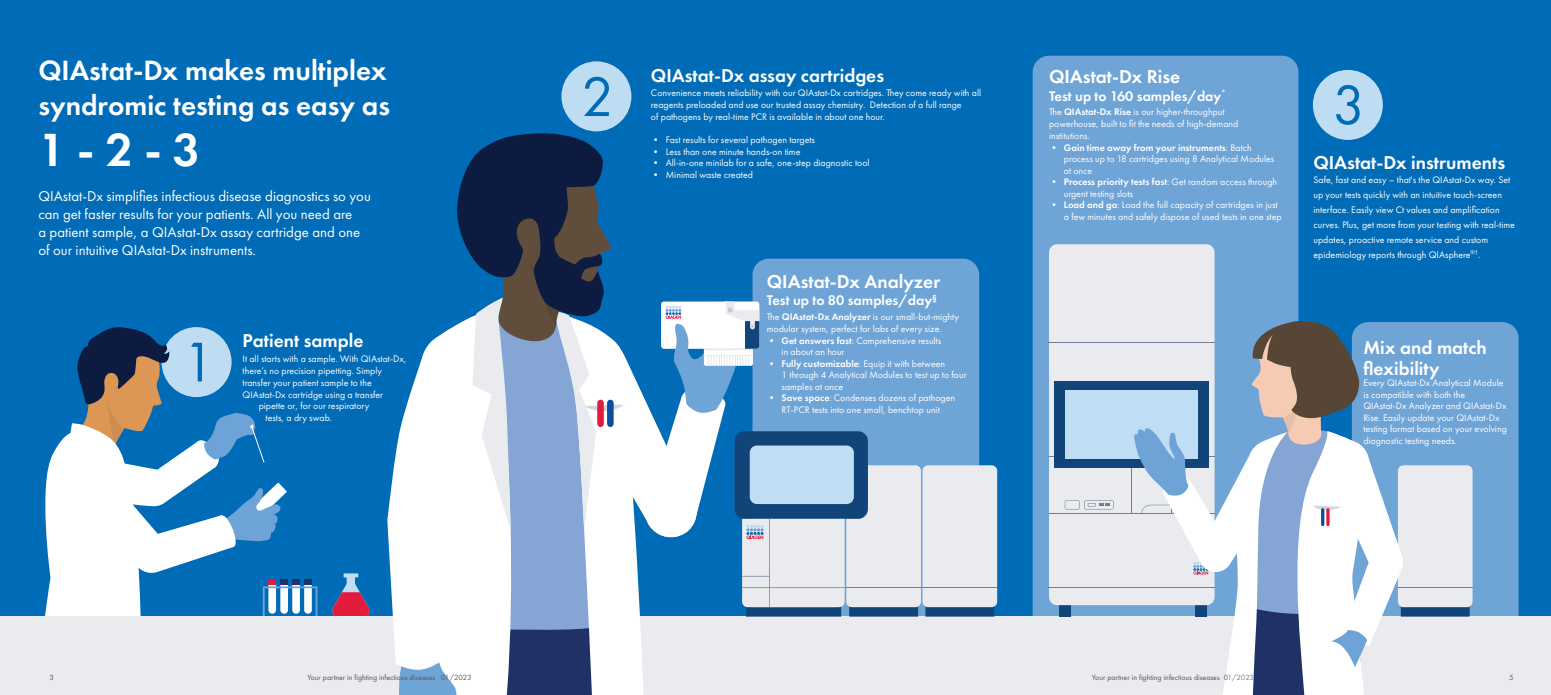
<style>
.page{position:relative;width:1551px;height:695px;background:#fff}
.page>*{position:absolute;margin:0;border:0;box-sizing:border-box;transform-origin:0 0}
.t1{font:600 48.3px "Futura PT";color:#fff}
.t2{font:600 28.96px/34.7px "Futura PT";color:#fff}
.t3{font:600 19.34px/20.9px "Futura PT";color:#fff}
.t4{font:14.79px/17.8px "Futura PT";color:#fff}
.t5{font:600 14.44px "Futura PT";color:#fff}
.t6{font:9.89px/11.5px "Futura PT";color:#fff}
.Running_Title_Page_N{font:7.88px "Futura PT";color:#57585a}
.s1{font-weight:600}
.s2{color:#787a7d}
</style>
<div class="page">
<div style="left:0;top:0;width:1550px;height:694px;background:#006cb7"></div>
<div style="left:1032px;top:56px;width:266px;height:560px;background:#6fa4d7"></div>
<div style="left:918px;top:258px;width:61px;height:358px;background:#6fa4d7"></div>
<div style="left:1469px;top:322px;width:49px;height:294px;background:#6fa4d7"></div>
<svg style="left:332px;top:575px;width:38px;height:41px"></svg>
<svg style="left:343px;top:573px;width:15px;height:4px"></svg>
<svg style="left:45px;top:327px;width:272px;height:289px"></svg>
<div style="left:0;top:616px;width:1550px;height:78px;background:#e9ebee"></div>
<div style="left:1059px;top:605px;width:12px;height:11px;background:#114478"></div>
<div style="left:1048px;top:244px;width:166px;height:361px;background:#e9ebee;border-radius:8px"></div>
<hr style="left:1048px;top:513px;width:166px;height:1px;background:#747c92">
<hr style="left:1048px;top:456px;width:166px;height:1px;background:#747c92">
<hr style="left:1048px;top:342px;width:166px;height:1px;background:#747c92">
<hr style="left:1048px;top:587px;width:166px;height:1px;background:#747c92">
<hr style="left:1131px;top:456px;width:1px;height:57px;background:#747c92">
<div style="left:1053px;top:381px;width:155px;height:87px;background:#114478"></div>
<div style="left:1064px;top:390px;width:133px;height:69px;background:#bfddf3"></div>
<svg style="left:1064px;top:500px;width:49px;height:9px"></svg>
<div style="left:846px;top:465px;width:74px;height:142px;background:#e9ebee;border-radius:6px"></div>
<hr style="left:846px;top:587px;width:74px;height:1px;background:#737b91">
<svg style="left:925px;top:607px;width:69px;height:9px"></svg>
<div style="left:922px;top:465px;width:75px;height:142px;background:#e9ebee;border-radius:6px"></div>
<hr style="left:922px;top:587px;width:75px;height:1px;background:#737b91">
<div style="left:1397px;top:465px;width:75px;height:142px;background:#e9ebee;border-radius:6px"></div>
<hr style="left:1397px;top:587px;width:75px;height:1px;background:#737b91">
<svg style="left:1133px;top:321px;width:336px;height:373px"></svg>
<div style="left:561px;top:61px;width:70px;height:70px;background:#beddf3;border-radius:50%"></div>
<svg style="left:584px;top:77px;width:25px;height:39px"></svg>
<div style="left:1312px;top:70px;width:70px;height:70px;background:#beddf3;border-radius:50%"></div>
<svg style="left:1336px;top:85px;width:23px;height:40px"></svg>
<svg style="left:387px;top:133px;width:531px;height:561px"></svg>
<p class="t2" style="left:38px;top:52px;width:353px">QIAstat-Dx makes multiplex syndromic testing as easy as</p>
<p class="t1" style="left:38px;top:120px;width:163px">1 - 2 - 3</p>
<p class="t4" style="left:38px;top:187px;width:334px">QIAstat-Dx simplifies infectious disease diagnostics so you can get faster results for your patients. All you need are<br>a patient sample, a QIAstat-Dx assay cartridge and one of our intuitive QIAstat-Dx instruments.</p>
<p class="t3" style="left:242px;top:330px;width:122px">Patient sample</p>
<p class="t6" style="left:242px;top:353px;width:165px">It all starts with a sample. With QIAstat-Dx,</p>
<p class="t6" style="left:242px;top:364px;width:141px">there’s no precision pipetting. Simply</p>
<p class="t6" style="left:242px;top:376px;width:131px">transfer your patient sample to the</p>
<p class="t6" style="left:242px;top:388px;width:142px">QIAstat-Dx cartridge using a transfer</p>
<p class="t6" style="left:259px;top:400px;width:112px">pipette or, for our respiratory</p>
<p class="t6" style="left:265px;top:412px;width:68px">tests, a dry swab.</p>
<p class="t3" style="left:651px;top:64px;width:235px">QIAstat-Dx assay cartridges</p>
<p class="t6" style="left:651px;top:87px;width:331px;line-height:11.8px">Convenience meets reliability with our QIAstat-Dx cartridges. They come ready with all reagents preloaded and use our trusted assay chemistry. Detection of a full range<br>of pathogens by real-time PCR is available in about one hour.</p>
<p class="t6" style="left:651px;top:134px;width:165px">• Fast results for several pathogen targets</p>
<p class="t6" style="left:651px;top:146px;width:151px">• Less than one minute hands-on time</p>
<p class="t6" style="left:651px;top:157px;width:220px">• All-in-one minilab for a safe, one-step diagnostic tool</p>
<p class="t6" style="left:651px;top:169px;width:103px">• Minimal waste created</p>
<p class="t3" style="left:766px;top:271px;width:175px">QIAstat-Dx Analyzer</p>
<p class="t5" style="left:766px;top:291px;width:172px">Test up to 80 samples/day<sup>§</sup></p>
<p class="t6" style="left:766px;top:311px;width:194px;line-height:11.8px">The <span class="s1">QIAstat-Dx Analyzer</span> is our small-but-mighty modular system, perfect for labs of every size.</p>
<p class="t6" style="left:781px;top:334px;width:161px;text-indent:-15px"><span class="s1">• Get answers fast</span>: Comprehensive results in about an hour</p>
<p class="t6" style="left:781px;top:357px;width:186px;text-indent:-15px"><span class="s1">• Fully customizable</span>: Equip it with between<br>1 through 4 Analytical Modules to test up to four samples at once</p>
<p class="t6" style="left:766px;top:392px;width:190px;text-align:center"><span class="s1">• Save space</span>: Condenses dozens of pathogen<br>RT-PCR tests into one small, benchtop unit</p>
<p class="t3" style="left:1048px;top:66px;width:133px">QIAstat-Dx Rise</p>
<p class="t5" style="left:1048px;top:87px;width:179px">Test up to 160 samples/day<sup>*</sup></p>
<p class="t6" style="left:1048px;top:106px;width:191px;line-height:11.8px">The <span class="s1">QIAstat-Dx Rise</span> is our higher-throughput powerhouse, built to fit the needs of high-demand institutions.</p>
<p class="t6" style="left:1063px;top:141px;width:212px;text-indent:-15px"><span class="s1">• Gain time away from your instruments</span>: Batch process up to 18 cartridges using 8 Analytical Modules at once</p>
<p class="t6" style="left:1063px;top:176px;width:215px;text-indent:-15px"><span class="s1">• Process priority tests fast</span>: Get random access through urgent testing slots</p>
<p class="t6" style="left:1063px;top:199px;width:219px;text-indent:-15px"><span class="s1">• Load and go</span>: Load the full capacity of cartridges in just a few minutes and safely dispose of used tests in one step</p>
<p class="t3" style="left:1313px;top:151px;width:193px">QIAstat-Dx instruments</p>
<p class="t6" style="left:1313px;top:173px;width:203px;line-height:14.8px">Safe, fast and easy – that's the QIAstat-Dx way. Set up your tests quickly with an intuitive touch-screen interface. Easily view Ct values and amplification curves. Plus, get more from your testing with real-time updates, proactive remote service and custom epidemiology reports through QIAsphere<sup>®†</sup>.</p>
<p class="t3" style="left:1363px;top:336px;width:125px">Mix and match flexibility</p>
<p class="t6" style="left:1363px;top:377px;width:145px">Every QIAstat-Dx Analytical Module is compatible with both the QIAstat-Dx Analyzer and QIAstat-Dx Rise. Easily update your QIAstat-Dx testing format based on your evolving diagnostic testing needs.</p>
<p class="Running_Title_Page_N" style="left:50px;top:672px;width:6px">3</p>
<p class="Running_Title_Page_N" style="left:307px;top:672px;width:166px">Your partner in fighting infectious diseases 01/2023</p>
<p class="Running_Title_Page_N" style="left:1091px;top:672px;width:164px">Your partner in fighting infectious diseases 0<span class="s2">1/2023</span></p>
<p class="Running_Title_Page_N" style="left:1509px;top:672px;width:6px">5</p>
</div>
